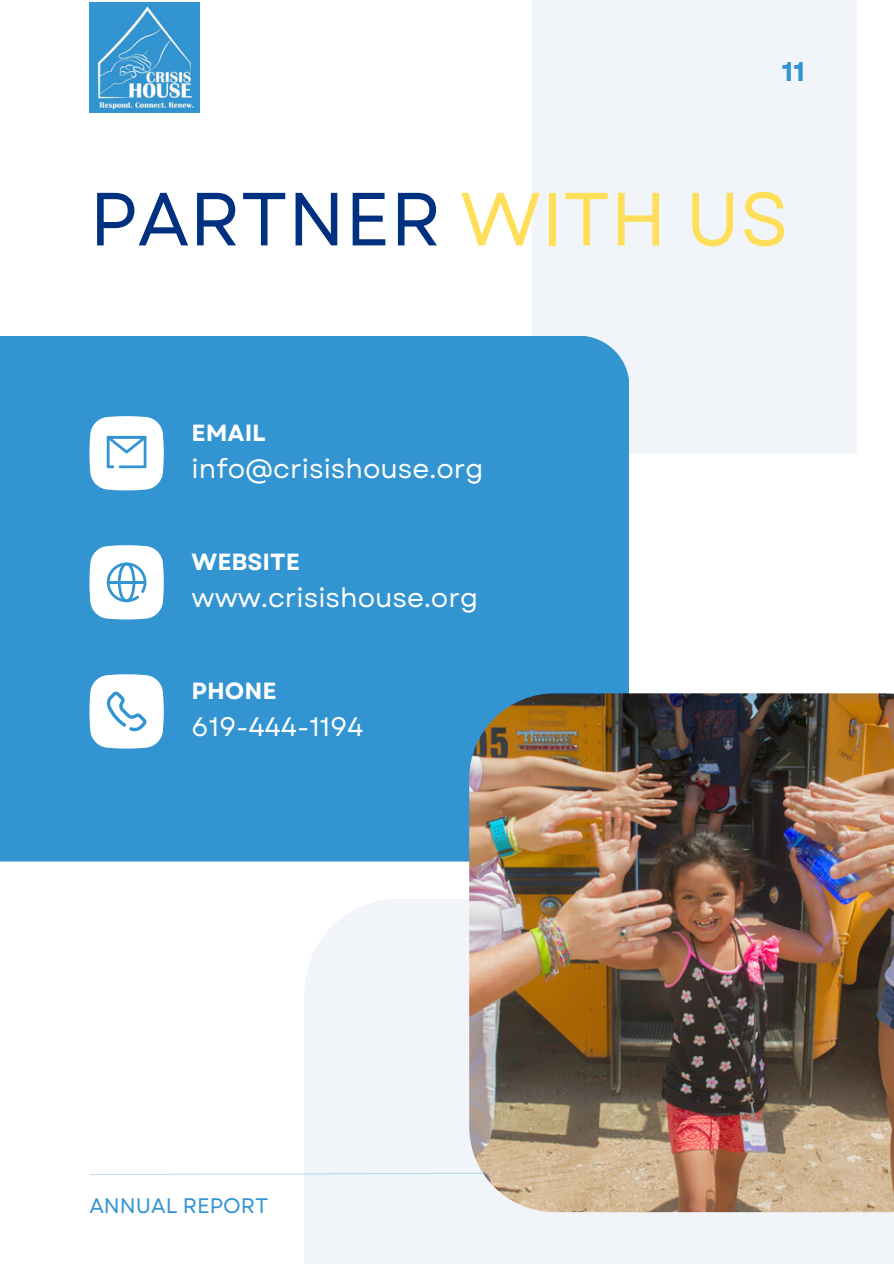
<style>
.page{position:relative;width:894px;height:1264px;background:#fff}
.page>*{position:absolute;margin:0;border:0;box-sizing:border-box;transform-origin:0 0}
.t1{font:75px "Garet";color:#003080}
.t2{font:700 27px "Garet";color:#3294d1}
.t3{font:26.7px "Garet";color:#fff}
.t4{font:700 23.4px "Garet";color:#fff}
.t5{font:21px "Garet";color:#3294d1}
.s1{color:#ffde59}
</style>
<div class="page">
<div style="left:305px;top:899px;width:588px;height:364px;background:#f1f4f8"></div>
<svg style="left:89px;top:1171px;width:380px;height:4px"></svg>
<div style="left:531px;top:0;width:325px;height:454px;background:#f1f4f8"></div>
<div style="left:0;top:336px;width:629px;height:525px;background:#3294d1"></div>
<svg style="left:89px;top:416px;width:75px;height:74px"></svg>
<svg style="left:89px;top:545px;width:75px;height:74px"></svg>
<hr style="left:108px;top:581px;width:37px;height:2px;background:#3294d1">
<svg style="left:89px;top:674px;width:75px;height:74px"></svg>
<img style="left:469px;top:693px;width:424px;height:519px">
<img style="left:89px;top:2px;width:111px;height:111px">
<p class="t2" style="left:781px;top:52px;width:25px">11</p>
<p class="t1" style="left:89px;top:165px;width:700px">PARTNER <span class="s1">WITH US</span></p>
<p class="t4" style="left:191px;top:416px;width:76px">EMAIL</p>
<p class="t3" style="left:191px;top:449px;width:293px">info@crisishouse.org</p>
<p class="t4" style="left:191px;top:545px;width:110px">WEBSITE</p>
<p class="t3" style="left:191px;top:578px;width:288px">www.crisishouse.org</p>
<p class="t4" style="left:191px;top:674px;width:86px">PHONE</p>
<p class="t3" style="left:191px;top:707px;width:173px">619-444-1194</p>
<p class="t5" style="left:89px;top:1190px;width:180px">ANNUAL REPORT</p>
</div>
